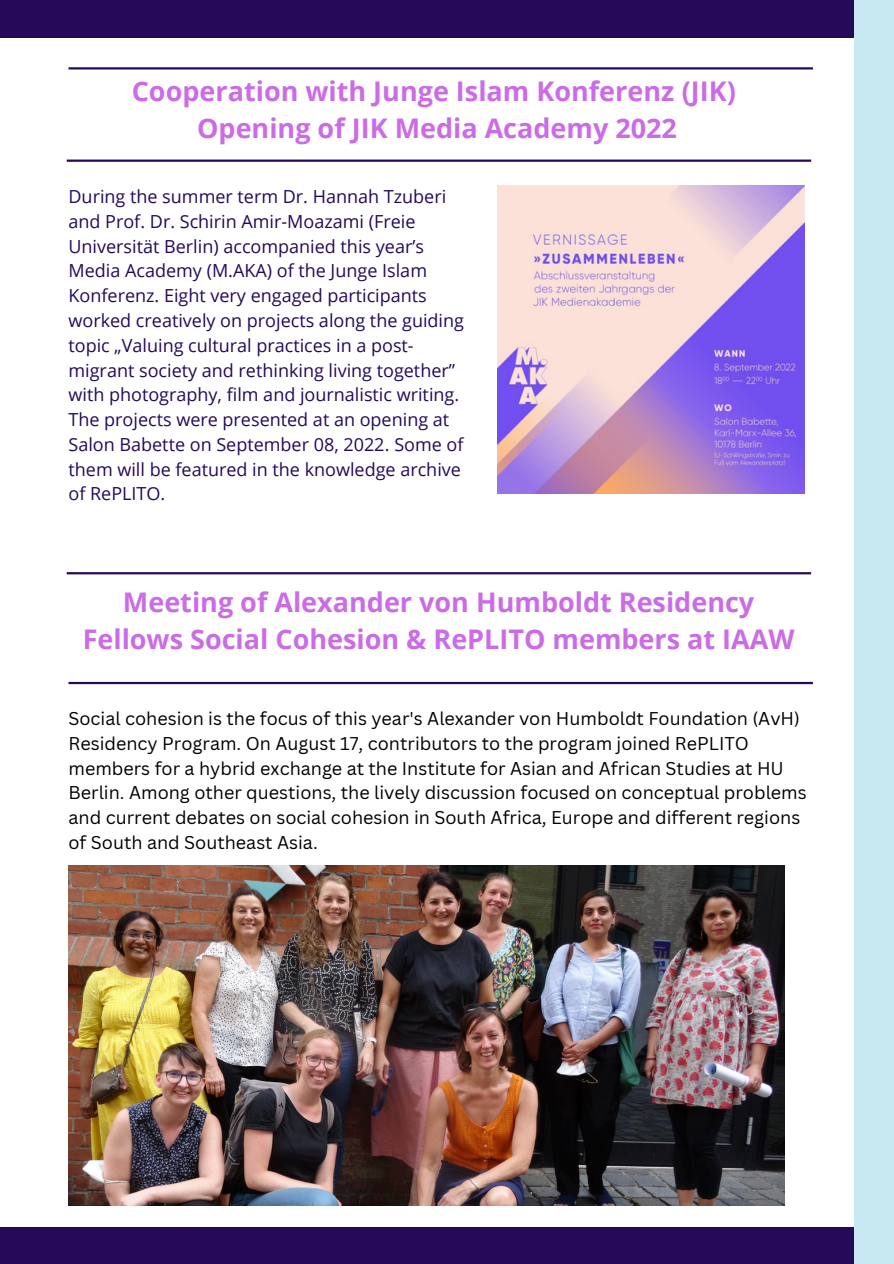
<style>
.page{position:relative;width:894px;height:1264px;background:#fff}
.page>*{position:absolute;margin:0;border:0;box-sizing:border-box;transform-origin:0 0}
.t1{font:700 27px/37.2px "Open Sans";color:#cb6ce6;text-align:center}
.t2{font:18px/24.8px "Open Sans";color:#250a5a}
.t3{font:18px/24.8px "Canva Sans";color:#000}
</style>
<div class="page">
<div style="left:0;top:1227px;width:893px;height:36px;background:#250a5a"></div>
<div style="left:0;top:0;width:893px;height:38px;background:#250a5a"></div>
<div style="left:854px;top:0;width:39px;height:1263px;background:#c8e9f1"></div>
<hr style="left:68px;top:67px;width:744px;height:2px;background:#250a5a">
<hr style="left:67px;top:159px;width:743px;height:3px;background:#250a5a">
<img style="left:497px;top:186px;width:307px;height:307px">
<img style="left:68px;top:865px;width:716px;height:339px">
<hr style="left:67px;top:572px;width:743px;height:2px;background:#250a5a">
<hr style="left:68px;top:682px;width:744px;height:2px;background:#250a5a">
<p class="t1" style="left:132px;top:72px;width:605px">Cooperation with Junge Islam Konferenz (JIK)<br>Opening of JIK Media Academy 2022</p>
<p class="t2" style="left:68px;top:184px;width:397px">During the summer term Dr. Hannah Tzuberi and Prof. Dr. Schirin Amir-Moazami (Freie Universität Berlin) accompanied this year’s Media Academy (M.AKA) of the Junge Islam Konferenz. Eight very engaged participants worked creatively on projects along the guiding topic „Valuing cultural practices in a post&shy;migrant society and rethinking living together” with photography, film and journalistic writing.<br>The projects were presented at an opening at Salon Babette on September 08, 2022. Some of them will be featured in the knowledge archive of RePLITO.</p>
<h1 class="t1" style="left:83px;top:582px;width:713px">Meeting of Alexander von Humboldt Residency<br>Fellows Social Cohesion &amp; RePLITO members at IAAW</h1>
<p class="t3" style="left:68px;top:705px;width:739px">Social cohesion is the focus of this year's Alexander von Humboldt Foundation (AvH)<br>Residency Program. On August 17, contributors to the program joined RePLITO members for a hybrid exchange at the Institute for Asian and African Studies at HU Berlin. Among other questions, the lively discussion focused on conceptual problems and current debates on social cohesion in South Africa, Europe and different regions of South and Southeast Asia.</p>
</div>
